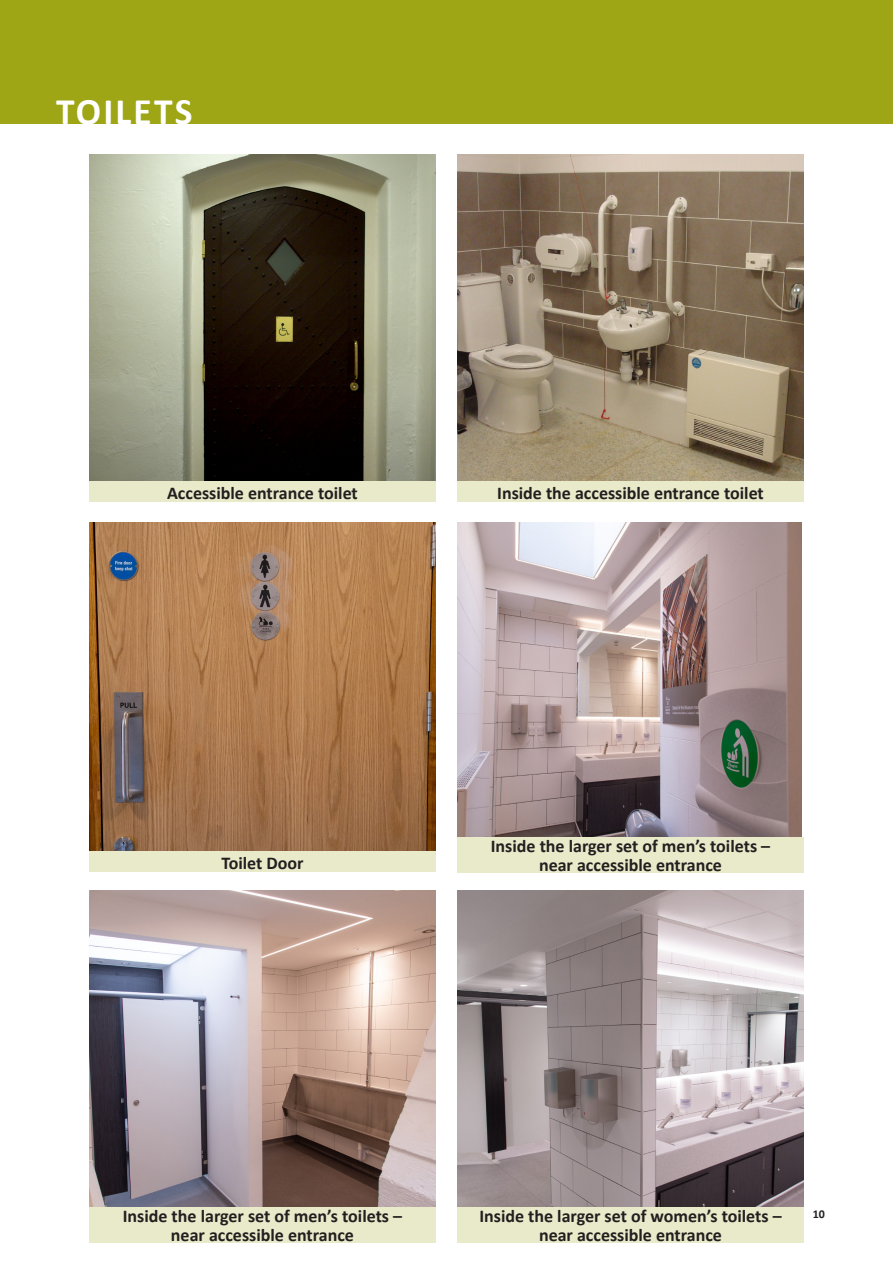
<style>
.page{position:relative;width:893px;height:1263px;background:#fff}
.page>*{position:absolute;margin:0;border:0;box-sizing:border-box;transform-origin:0 0}
.t1{font:700 37.5px "Calibri";letter-spacing:.06em;color:#fff}
.t2{font:700 18px/19.5px "Calibri";color:#231f20;text-align:center}
.t3{font:700 12px "Calibri";color:#231f20}
</style>
<div class="page">
<div style="left:0;top:0;width:893px;height:123px;background:#9ea615"></div>
<img style="left:90px;top:154px;width:345px;height:328px">
<img style="left:457px;top:154px;width:347px;height:328px">
<img style="left:89px;top:523px;width:347px;height:328px">
<img style="left:457px;top:523px;width:344px;height:314px">
<img style="left:89px;top:891px;width:347px;height:316px">
<img style="left:457px;top:891px;width:347px;height:316px">
<div style="left:89px;top:482px;width:347px;height:20px;background:#e8eac9"></div>
<div style="left:89px;top:851px;width:347px;height:21px;background:#e8eac9"></div>
<div style="left:89px;top:1207px;width:347px;height:35px;background:#e8eac9"></div>
<div style="left:457px;top:482px;width:347px;height:20px;background:#e8eac9"></div>
<div style="left:457px;top:837px;width:347px;height:35px;background:#e8eac9"></div>
<div style="left:457px;top:1207px;width:347px;height:35px;background:#e8eac9"></div>
<p class="t1" style="left:56px;top:85px;width:138px">TOILETS</p>
<p class="t2" style="left:167px;top:482px;width:192px">Accessible entrance toilet</p>
<p class="t2" style="left:497px;top:482px;width:268px">Inside the accessible entrance toilet</p>
<p class="t2" style="left:221px;top:852px;width:84px">Toilet Door</p>
<p class="t2" style="left:491px;top:835px;width:281px">Inside the larger set of men’s toilets – near accessible entrance</p>
<p class="t2" style="left:123px;top:1205px;width:281px">Inside the larger set of men’s toilets – near accessible entrance</p>
<p class="t2" style="left:479px;top:1205px;width:304px">Inside the larger set of women’s toilets – near accessible entrance</p>
<p class="t3" style="left:813px;top:1205px;width:14px">10</p>
</div>
